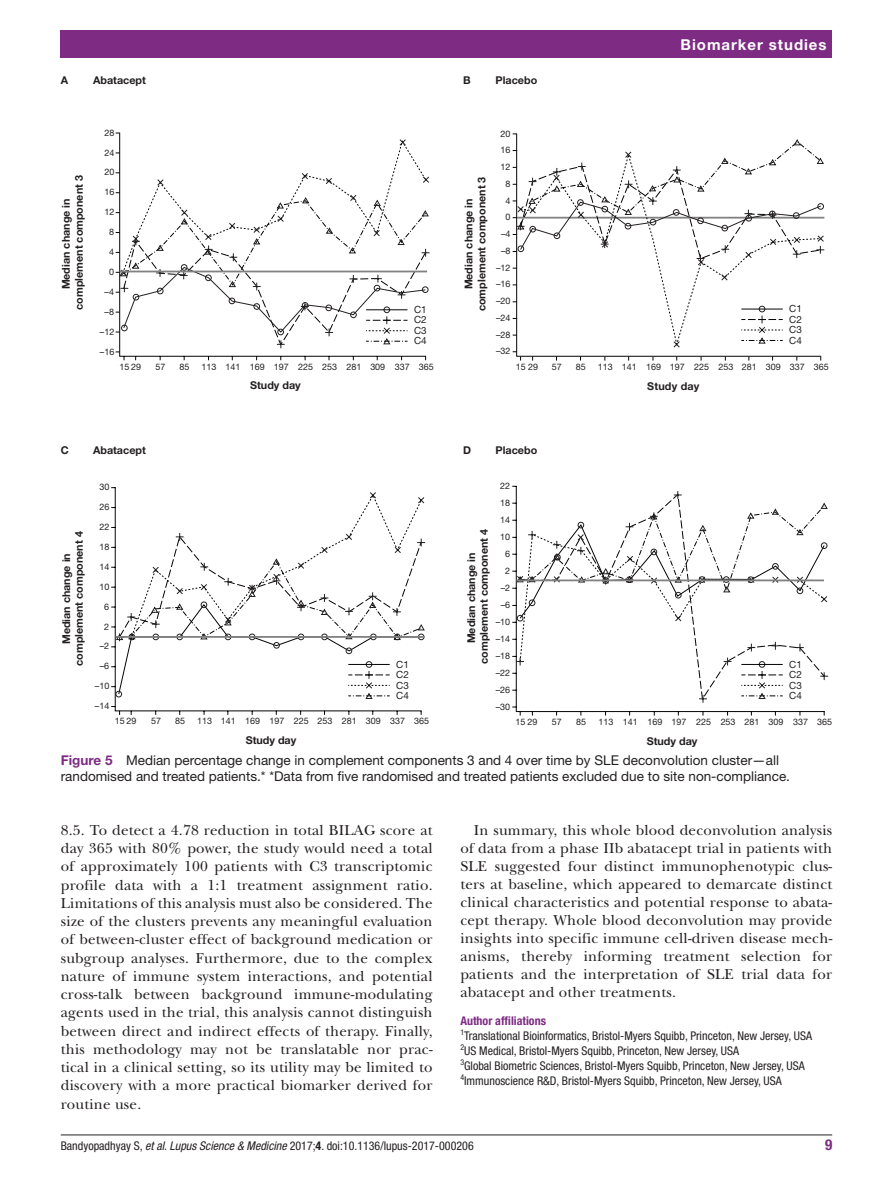
<style>
.page{position:relative;width:893px;height:1191px;background:#fff}
.page>*{position:absolute;margin:0;border:0;box-sizing:border-box;transform-origin:0 0}
.t1{font:15px/18.3px "New Baskerville";letter-spacing:.015em;color:#231f20;text-align:justify}
.t2{font:700 15px "Helvetica Neue LT Std";letter-spacing:.065em;color:#fff}
.t3{font:700 condensed 15px "Helvetica Neue LT Std";color:#7d2b83}
.t4{font:13.5px/16.2px "Helvetica Neue LT Std";color:#231f20}
.t5{font:condensed 12px/15px "Helvetica Neue LT Std";color:#231f20}
.t6{font:700 10.8px/12.9px "Helvetica Neue LT Pro";color:#231f20;text-align:center}
.t7{font:700 10.8px "Helvetica Neue LT Pro";letter-spacing:.02em;color:#231f20}
.t8{font:9.9px/10.5px "Helvetica Neue LT Pro";color:#231f20;text-align:justify}
.t9{font:9px "Helvetica Neue LT Pro";color:#231f20}
.s1{font-weight:700;color:#7d2b83}
.s2{font-style:italic}
.s3{font-weight:700}
</style>
<div class="page">
<hr style="left:61px;top:1134px;width:771px;height:1px;background:#231f20">
<svg style="left:111px;top:487px;width:311px;height:228px"></svg>
<svg style="left:512px;top:485px;width:313px;height:231px"></svg>
<svg style="left:115px;top:502px;width:401px;height:196px"></svg>
<svg style="left:119px;top:132px;width:308px;height:229px"></svg>
<svg style="left:516px;top:262px;width:306px;height:95px"></svg>
<svg style="left:517px;top:262px;width:305px;height:86px"></svg>
<svg style="left:513px;top:133px;width:312px;height:129px"></svg>
<svg style="left:516px;top:491px;width:312px;height:211px"></svg>
<svg style="left:116px;top:493px;width:309px;height:206px"></svg>
<svg style="left:116px;top:133px;width:313px;height:219px"></svg>
<svg style="left:741px;top:306px;width:42px;height:38px"></svg>
<div style="left:61px;top:31px;width:771px;height:27px;background:#7d2b83"></div>
<p class="t6" style="left:61px;top:73px;width:9px">A</p>
<p class="t6" style="left:93px;top:73px;width:54px">Abatacept</p>
<p class="t6" style="left:463px;top:73px;width:9px">B</p>
<p class="t6" style="left:496px;top:73px;width:43px">Placebo</p>
<p class="t9" style="left:104px;top:127px;width:11px">28</p>
<p class="t9" style="left:104px;top:147px;width:11px">24</p>
<p class="t9" style="left:501px;top:128px;width:11px">20</p>
<p class="t9" style="left:501px;top:144px;width:11px">16</p>
<p class="t2" style="left:681px;top:35px;width:147px">Biomarker studies</p>
<p class="t9" style="left:501px;top:161px;width:11px">12</p>
<p class="t9" style="left:104px;top:167px;width:11px">20</p>
<p class="t6" style="left:59px;top:310px;width:136px;rotate:-90deg">Median change in complement component 3</p>
<p class="t6" style="left:462px;top:311px;width:136px;rotate:-90deg">Median change in complement component 3</p>
<p class="t9" style="left:506px;top:178px;width:6px">8</p>
<p class="t9" style="left:104px;top:187px;width:11px">16</p>
<p class="t9" style="left:506px;top:195px;width:6px">4</p>
<p class="t9" style="left:104px;top:206px;width:11px">12</p>
<p class="t9" style="left:506px;top:211px;width:6px">0</p>
<p class="t9" style="left:109px;top:226px;width:6px">8</p>
<p class="t9" style="left:501px;top:228px;width:11px">–4</p>
<p class="t9" style="left:501px;top:245px;width:11px">–8</p>
<p class="t9" style="left:109px;top:246px;width:6px">4</p>
<p class="t9" style="left:496px;top:262px;width:16px">–12</p>
<p class="t9" style="left:109px;top:266px;width:6px">0</p>
<p class="t9" style="left:496px;top:278px;width:16px">–16</p>
<p class="t9" style="left:105px;top:286px;width:11px">–4</p>
<p class="t9" style="left:496px;top:295px;width:16px">–20</p>
<p class="t8" style="left:414px;top:304px;width:14px">C1<br>C2<br>C3<br>C4</p>
<p class="t8" style="left:789px;top:303px;width:14px">C1<br>C2<br>C3<br>C4</p>
<p class="t9" style="left:105px;top:306px;width:11px">–8</p>
<p class="t9" style="left:496px;top:312px;width:16px">–24</p>
<p class="t9" style="left:100px;top:326px;width:16px">–12</p>
<p class="t9" style="left:496px;top:329px;width:16px">–28</p>
<p class="t9" style="left:100px;top:346px;width:16px">–16</p>
<p class="t9" style="left:496px;top:346px;width:16px">–32</p>
<p class="t9" style="left:119px;top:361px;width:23px">15 29</p>
<p class="t9" style="left:156px;top:361px;width:11px">57</p>
<p class="t9" style="left:180px;top:361px;width:11px">85</p>
<p class="t9" style="left:202px;top:361px;width:234px">113 141 169 197 225 253 281 309 337 365</p>
<p class="t9" style="left:516px;top:361px;width:24px">15 29</p>
<p class="t9" style="left:552px;top:361px;width:11px">57</p>
<p class="t9" style="left:576px;top:361px;width:11px">85</p>
<p class="t9" style="left:598px;top:361px;width:232px">113 141 169 197 225 253 281 309 337 365</p>
<p class="t6" style="left:250px;top:378px;width:52px">Study day</p>
<p class="t7" style="left:647px;top:379px;width:54px">Study day</p>
<p class="t6" style="left:61px;top:443px;width:9px">C</p>
<p class="t6" style="left:93px;top:443px;width:54px">Abatacept</p>
<p class="t6" style="left:463px;top:443px;width:9px">D</p>
<p class="t6" style="left:496px;top:443px;width:43px">Placebo</p>
<p class="t9" style="left:99px;top:481px;width:11px">30</p>
<p class="t9" style="left:99px;top:501px;width:11px">26</p>
<p class="t9" style="left:500px;top:480px;width:11px">22</p>
<p class="t9" style="left:500px;top:497px;width:11px">18</p>
<p class="t9" style="left:500px;top:514px;width:11px">14</p>
<p class="t9" style="left:99px;top:521px;width:11px">22</p>
<p class="t6" style="left:59px;top:666px;width:136px;rotate:-90deg">Median change in complement component 4</p>
<p class="t6" style="left:464px;top:663px;width:136px;rotate:-90deg">Median change in complement component 4</p>
<p class="t9" style="left:500px;top:531px;width:11px">10</p>
<p class="t9" style="left:99px;top:541px;width:11px">18</p>
<p class="t9" style="left:505px;top:548px;width:6px">6</p>
<p class="t9" style="left:99px;top:561px;width:11px">14</p>
<p class="t9" style="left:505px;top:565px;width:6px">2</p>
<p class="t9" style="left:99px;top:581px;width:11px">10</p>
<p class="t9" style="left:501px;top:582px;width:11px">–2</p>
<p class="t9" style="left:501px;top:599px;width:11px">–6</p>
<p class="t9" style="left:104px;top:601px;width:6px">6</p>
<p class="t9" style="left:496px;top:616px;width:16px">–10</p>
<p class="t9" style="left:104px;top:621px;width:6px">2</p>
<p class="t9" style="left:496px;top:633px;width:16px">–14</p>
<p class="t9" style="left:100px;top:640px;width:11px">–2</p>
<p class="t9" style="left:496px;top:650px;width:16px">–18</p>
<p class="t8" style="left:396px;top:658px;width:14px">C1<br>C2<br>C3<br>C4</p>
<p class="t9" style="left:100px;top:660px;width:11px">–6</p>
<p class="t9" style="left:496px;top:667px;width:16px">–22</p>
<p class="t9" style="left:95px;top:680px;width:16px">–10</p>
<p class="t9" style="left:496px;top:684px;width:16px">–26</p>
<p class="t9" style="left:95px;top:700px;width:16px">–14</p>
<p class="t9" style="left:496px;top:701px;width:16px">–30</p>
<p class="t8" style="left:789px;top:658px;width:14px">C1<br>C2<br>C3<br>C4</p>
<p class="t9" style="left:115px;top:715px;width:23px">15 29</p>
<p class="t9" style="left:151px;top:715px;width:11px">57</p>
<p class="t9" style="left:175px;top:715px;width:11px">85</p>
<p class="t9" style="left:197px;top:715px;width:234px">113 141 169 197 225 253 281 309 337 365</p>
<p class="t6" style="left:246px;top:733px;width:52px">Study day</p>
<p class="t9" style="left:516px;top:716px;width:24px">15 29</p>
<p class="t9" style="left:552px;top:716px;width:11px">57</p>
<p class="t9" style="left:576px;top:716px;width:11px">85</p>
<p class="t9" style="left:599px;top:716px;width:235px">113 141 169 197 225 253 281 309 337 365</p>
<p class="t6" style="left:647px;top:734px;width:52px">Study day</p>
<p class="t4" style="left:61px;top:752px;width:731px"><span class="s1">Figure 5</span> Median percentage change in complement components 3 and 4 over time by SLE deconvolution cluster—all randomised and treated patients.* *Data from five randomised and treated patients excluded due to site non-compliance.</p>
<p class="t1" style="left:61px;top:821px;width:373px">8.5. To detect a 4.78 reduction in total BILAG score at day 365 with 80% power, the study would need a total of approximately 100 patients with C3 transcriptomic profile data with a 1:1 treatment assignment ratio.<br>Limitations of this analysis must also be considered. The size of the clusters prevents any meaningful evaluation of between-cluster effect of background medication or subgroup analyses. Furthermore, due to the complex nature of immune system interactions, and potential cross-talk between background immune-modulating agents used in the trial, this analysis cannot distinguish between direct and indirect effects of therapy. Finally, this methodology may not be translatable nor prac&shy;tical in a clinical setting, so its utility may be limited to discovery with a more practical biomarker derived for routine use.</p>
<p class="t1" style="left:460px;top:821px;width:373px;text-indent:14px">In summary, this whole blood deconvolution analysis of data from a phase IIb abatacept trial in patients with SLE suggested four distinct immunophenotypic clus&shy;ters at baseline, which appeared to demarcate distinct clinical characteristics and potential response to abata&shy;cept therapy. Whole blood deconvolution may provide insights into specific immune cell-driven disease mech&shy;anisms, thereby informing treatment selection for patients and the interpretation of SLE trial data for abatacept and other treatments.</p>
<p class="t5" style="left:460px;top:1013px;width:353px"><span class="s1">Author affiliations<br></span><sup>1</sup>Translational Bioinformatics, Bristol-Myers Squibb, Princeton, New Jersey, USA <sup>2</sup>US Medical, Bristol-Myers Squibb, Princeton, New Jersey, USA<br><sup>3</sup>Global Biometric Sciences, Bristol-Myers Squibb, Princeton, New Jersey, USA <sup>4</sup>Immunoscience R&amp;D, Bristol-Myers Squibb, Princeton, New Jersey, USA</p>
<p class="t5" style="left:61px;top:1137px;width:414px">Bandyopadhyay S, <span class="s2">et al</span>. <span class="s2">Lupus Science &amp; Medicine</span> 2017;<span class="s3">4</span>. doi:10.1136/lupus-2017-000206</p>
<p class="t3" style="left:825px;top:1135px;width:9px">9</p>
</div>
